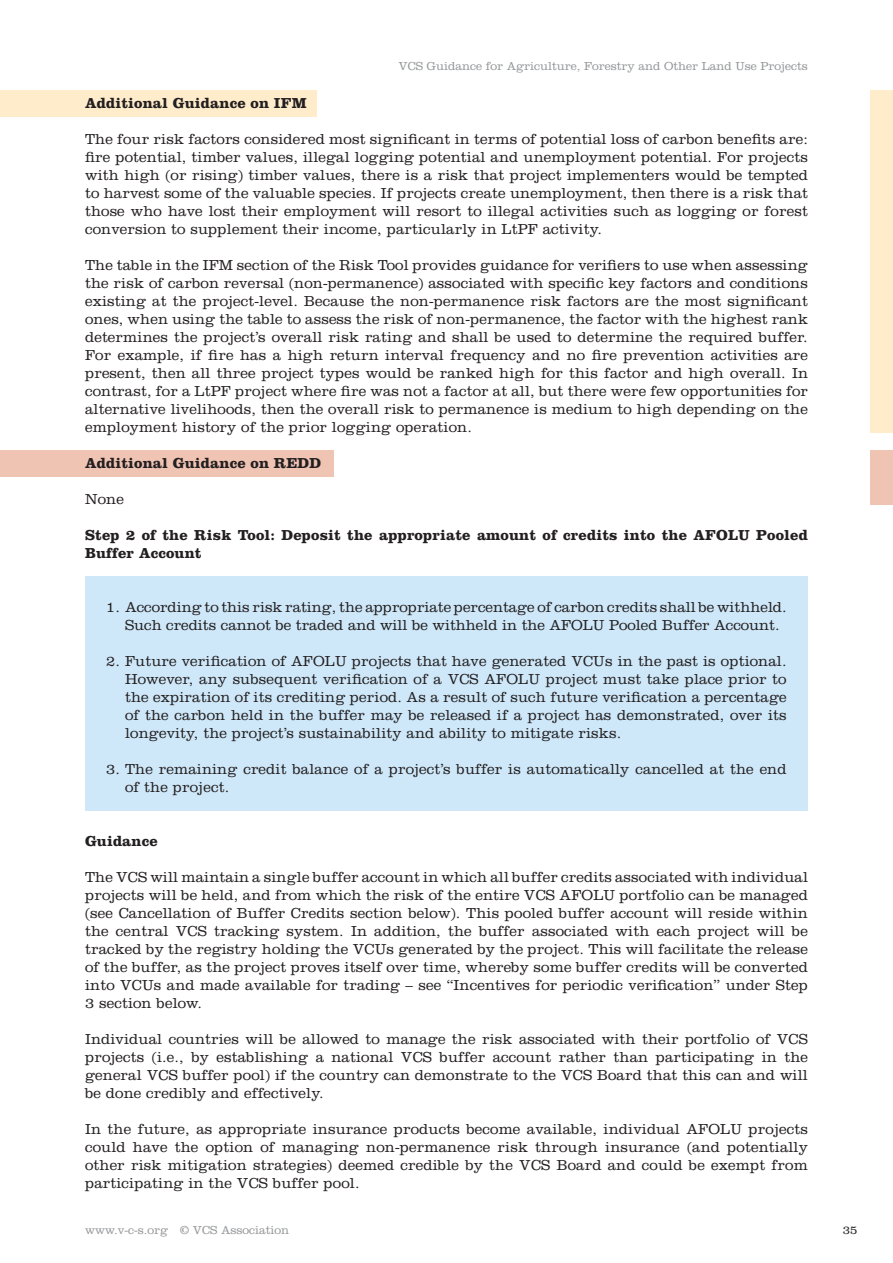
<style>
.page{position:relative;width:893px;height:1263px;background:#fff}
.page>*{position:absolute;margin:0;border:0;box-sizing:border-box;transform-origin:0 0}
.t1{font:300 15px/18px "Clarendon";letter-spacing:.01em;color:#231f20;text-align:justify}
.t2{font:700 15px/18px "Clarendon";letter-spacing:.01em;color:#231f20}
.t3{font:300 12px "Clarendon";color:#949698}
.t4{font:300 12px "Clarendon";color:#231f20}
.s1{font-weight:400}
</style>
<div class="page">
<div style="left:85px;top:576px;width:723px;height:234px;background:#cee8f9"></div>
<div style="left:0;top:90px;width:317px;height:27px;background:#ffeccb"></div>
<div style="left:0;top:450px;width:334px;height:27px;background:#f0c4b3"></div>
<div style="left:870px;top:90px;width:23px;height:342px;background:#ffeccb"></div>
<div style="left:870px;top:450px;width:23px;height:54px;background:#f0c4b3"></div>
<p class="t3" style="left:399px;top:59px;width:411px">VCS Guidance for Agriculture, Forestry and Other Land Use Projects</p>
<p class="t2" style="left:85px;top:94px;width:223px">Additional Guidance on IFM</p>
<p class="t1" style="left:85px;top:130px;width:724px">The four risk factors considered most significant in terms of potential loss of carbon benefits are: fire potential, timber values, illegal logging potential and unemployment potential. For projects with high (or rising) timber values, there is a risk that project implementers would be tempted to harvest some of the valuable species. If projects create unemployment, then there is a risk that those who have lost their employment will resort to illegal activities such as logging or forest conversion to supplement their income, particularly in LtPF activity.</p>
<p class="t1" style="left:85px;top:256px;width:724px">The table in the IFM section of the Risk Tool provides guidance for verifiers to use when assessing the risk of carbon reversal (non-permanence) associated with specific key factors and conditions existing at the project-level. Because the non-permanence risk factors are the most significant ones, when using the table to assess the risk of non-permanence, the factor with the highest rank determines the project’s overall risk rating and shall be used to determine the required buffer.<br>For example, if fire has a high return interval frequency and no fire prevention activities are present, then all three project types would be ranked high for this factor and high overall. In contrast, for a LtPF project where fire was not a factor at all, but there were few opportunities for alternative livelihoods, then the overall risk to permanence is medium to high depending on the employment history of the prior logging operation.</p>
<p class="t2" style="left:85px;top:454px;width:237px">Additional Guidance on REDD</p>
<p class="t1" style="left:85px;top:490px;width:40px">None</p>
<p class="t2" style="left:85px;top:526px;width:724px">Step 2 of the Risk Tool: Deposit the appropriate amount of credits into the AFOLU Pooled<br>Buffer Account</p>
<p class="t1" style="left:125px;top:598px;width:663px;text-indent:-19px">1. According to this risk rating, the appropriate percentage of carbon credits shall be withheld.<br>Such credits cannot be traded and will be withheld in the AFOLU Pooled Buffer Account.</p>
<p class="t1" style="left:125px;top:652px;width:663px;text-indent:-19px">2. Future verification of AFOLU projects that have generated VCUs in the past is optional.<br>However, any subsequent verification of a VCS AFOLU project must take place prior to the expiration of its crediting period. As a result of such future verification a percentage of the carbon held in the buffer may be released if a project has demonstrated, over its longevity, the project’s sustainability and ability to mitigate risks.</p>
<p class="t1" style="left:125px;top:760px;width:663px;text-indent:-19px">3. The remaining credit balance of a project’s buffer is automatically cancelled at the end of the project.</p>
<p class="t2" style="left:85px;top:832px;width:74px">Guidance</p>
<p class="t1" style="left:85px;top:868px;width:724px">The VCS will maintain a single buffer account in which all buffer credits associated with individual projects will be held, and from which the risk of the entire VCS AFOLU portfolio can be managed (see Cancellation of Buffer Credits section below). This pooled buffer account will reside within the central VCS tracking system. In addition, the buffer associated with each project will be tracked by the registry holding the VCUs generated by the project. This will facilitate the release of the buffer, as the project proves itself over time, whereby some buffer credits will be converted into VCUs and made available for trading – see “Incentives for periodic verification” under Step 3 section below.</p>
<p class="t1" style="left:85px;top:1030px;width:724px">Individual countries will be allowed to manage the risk associated with their portfolio of VCS projects (i.e., by establishing a national VCS buffer account rather than participating in the general VCS buffer pool) if the country can demonstrate to the VCS Board that this can and will be done credibly and effectively.</p>
<p class="t1" style="left:85px;top:1120px;width:724px">In the future, as appropriate insurance products become available, individual AFOLU projects could have the option of managing non-permanence risk through insurance (and potentially other risk mitigation strategies) deemed credible by the VCS Board and could be exempt from participating in the VCS buffer pool.</p>
<p class="t3" style="left:85px;top:1223px;width:206px">www.v-c-s.org <span class="s1">©</span> VCS Association</p>
<p class="t4" style="left:843px;top:1223px;width:16px">35</p>
</div>
